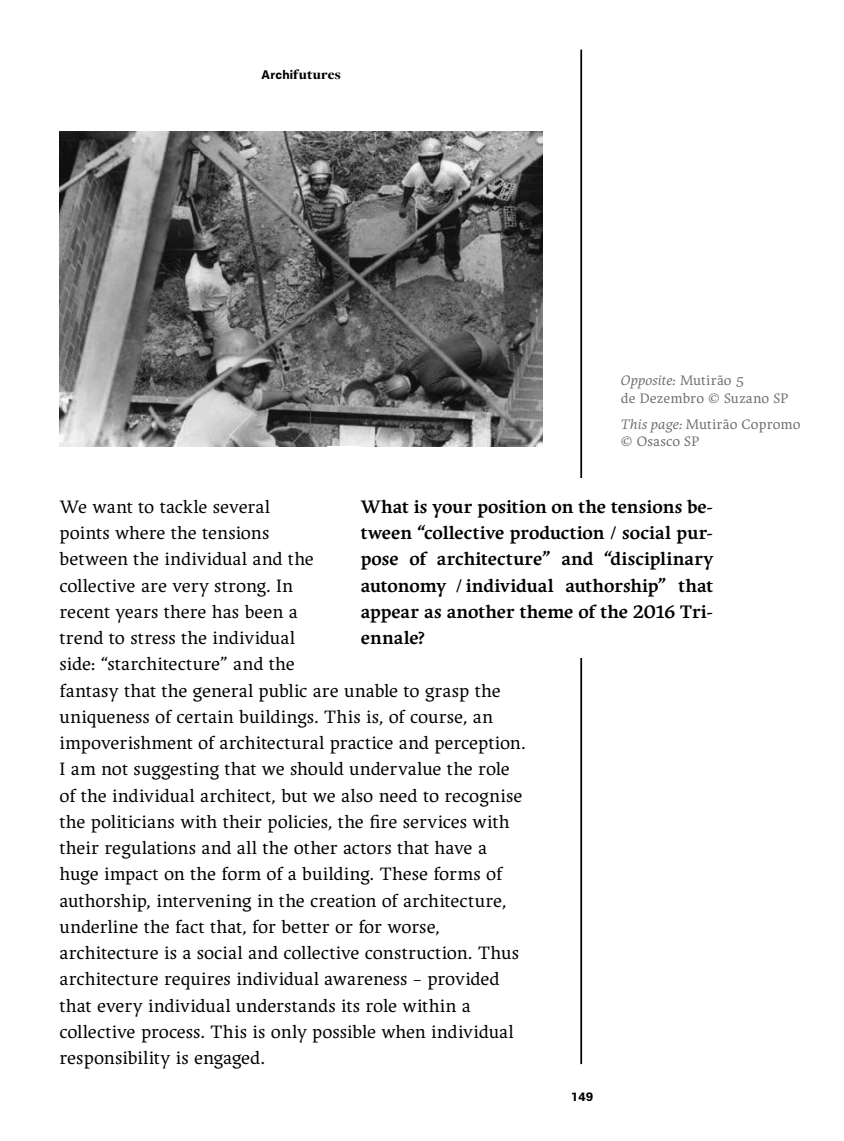
<style>
.page{position:relative;width:844px;height:1141px;background:#fff}
.page>*{position:absolute;margin:0;border:0;box-sizing:border-box;transform-origin:0 0}
.t1{font:700 18.9px/26.2px "Ergilo";color:#000;text-align:justify}
.t2{font:18.72px/26.2px "Ergilo";color:#000}
.t3{font:14.35px/17.5px "Ergilo";letter-spacing:.005em;color:#6d6e71}
.t4{font:900 14.35px "Freight Disp Pro";letter-spacing:.02em;color:#000}
.t5{font:700 12.42px "Paul Grotesk";color:#000}
.s1{font-family:"Paul Grotesk";font-weight:700;font-size:12.42px}
.s2{font-style:italic}
.s3{font-family:"Ergilo Smallcaps"}
</style>
<div class="page">
<hr style="left:580px;top:50px;width:2px;height:1014px;background:#000">
<img style="left:60px;top:131px;width:482px;height:315px">
<div style="left:360px;top:478px;width:353px;height:180px;background:#fff"></div>
<p class="t4" style="left:261px;top:65px;width:81px"><span class="s1">Archi</span>futures</p>
<p class="t3" style="left:620px;top:372px;width:169px"><span class="s2">Opposite:</span> Mutirão <span class="s3">5<br></span>de Dezembro © Suzano SP</p>
<p class="t3" style="left:620px;top:416px;width:181px"><span class="s2">This page:</span> Mutirão Copromo © Osasco SP</p>
<p class="t1" style="left:360px;top:494px;width:354px">What is your position on the tensions be&shy;tween “collective production / social pur&shy;pose of architecture” and “disciplinary autonomy / individual authorship” that appear as another theme of the 2016 Tri&shy;ennale?</p>
<p class="t2" style="left:60px;top:494px;width:467px">We want to tackle several<br>points where the tensions<br>between the individual and the<br>collective are very strong. In<br>recent years there has been a<br>trend to stress the individual<br>side: “starchitecture” and the<br>fantasy that the general public are unable to grasp the uniqueness of certain buildings. This is, of course, an impoverishment of architectural practice and perception.<br>I am not suggesting that we should undervalue the role of the individual architect, but we also need to recognise the politicians with their policies, the fire services with their regulations and all the other actors that have a huge impact on the form of a building. These forms of authorship, intervening in the creation of architecture, underline the fact that, for better or for worse, architecture is a social and collective construction. Thus architecture requires individual awareness – provided that every individual understands its role within a collective process. This is only possible when individual responsibility is engaged.</p>
<p class="t5" style="left:570px;top:1090px;width:24px">149</p>
</div>
